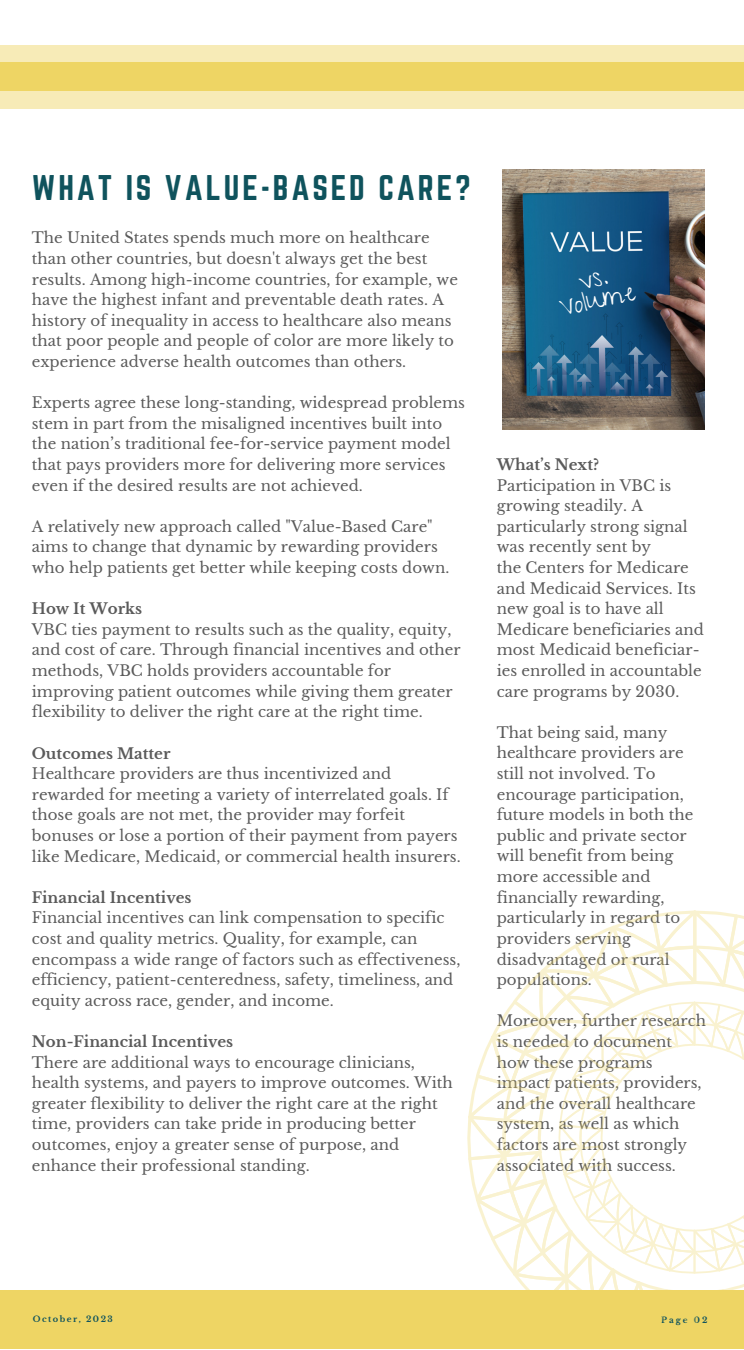
<style>
.page{position:relative;width:744px;height:1350px;background:#fff}
.page>*{position:absolute;margin:0;border:0;box-sizing:border-box;transform-origin:0 0}
.t1{font:31.25px "Norwester";letter-spacing:.09em;color:#0f535d}
.t2{font:25.62px "Give You Glory";color:#fff}
.t3{font:15px/20.6px "Libre Baskerville";color:#000}
.t4{font:700 15px "Libre Baskerville";color:#000}
.t5{font:700 8.25px "Libre Baskerville";letter-spacing:.18em;color:#0f535d}
</style>
<div class="page">
<div style="left:0;top:1290px;width:744px;height:59px;background:#eed564"></div>
<div style="left:0;top:46px;width:743px;height:62px;background:#f7ebb7"></div>
<div style="left:0;top:62px;width:743px;height:29px;background:#eed564"></div>
<svg style="left:467px;top:910px;width:277px;height:380px"></svg>
<img style="left:502px;top:169px;width:202px;height:261px">
<svg style="left:578px;top:271px;width:30px;height:19px"></svg>
<p class="t1" style="left:32px;top:168px;width:440px">WHAT IS VALUE-BASED CARE?</p>
<p class="t3" style="left:32px;top:228px;width:427px">The United States spends much more on healthcare than other countries, but doesn't always get the best results. Among high-income countries, for example, we have the highest infant and preventable death rates. A history of inequality in access to healthcare also means that poor people and people of color are more likely to experience adverse health outcomes than others.</p>
<p class="t3" style="left:32px;top:393px;width:435px">Experts agree these long-standing, widespread problems stem in part from the misaligned incentives built into the nation’s traditional fee-for-service payment model that pays providers more for delivering more services even if the desired results are not achieved.</p>
<p class="t3" style="left:32px;top:516px;width:419px">A relatively new approach called "Value-Based Care" aims to change that dynamic by rewarding providers who help patients get better while keeping costs down.</p>
<p class="t4" style="left:32px;top:600px;width:112px">How It Works</p>
<p class="t3" style="left:32px;top:619px;width:430px">VBC ties payment to results such as the quality, equity, and cost of care. Through financial incentives and other methods, VBC holds providers accountable for improving patient outcomes while giving them greater flexibility to deliver the right care at the right time.</p>
<p class="t4" style="left:32px;top:744px;width:140px">Outcomes Matter</p>
<p class="t3" style="left:32px;top:764px;width:430px">Healthcare providers are thus incentivized and rewarded for meeting a variety of interrelated goals. If those goals are not met, the provider may forfeit bonuses or lose a portion of their payment from payers like Medicare, Medicaid, or commercial health insurers.</p>
<p class="t4" style="left:32px;top:888px;width:161px">Financial Incentives</p>
<p class="t3" style="left:32px;top:908px;width:430px">Financial incentives can link compensation to specific cost and quality metrics. Quality, for example, can encompass a wide range of factors such as effectiveness, efficiency, patient-centeredness, safety, timeliness, and equity across race, gender, and income.</p>
<p class="t4" style="left:32px;top:1032px;width:203px">Non-Financial Incentives</p>
<p class="t3" style="left:32px;top:1052px;width:422px">There are additional ways to encourage clinicians, health systems, and payers to improve outcomes. With greater flexibility to deliver the right care at the right time, providers can take pride in producing better outcomes, enjoy a greater sense of purpose, and enhance their professional standing.</p>
<p class="t2" style="left:556px;top:293px;width:78px;rotate:-13deg">Volume</p>
<p class="t4" style="left:497px;top:455px;width:104px">What’s Next?</p>
<p class="t3" style="left:497px;top:475px;width:209px">Participation in VBC is growing steadily. A particularly strong signal was recently sent by<br>the Centers for Medicare and Medicaid Services. Its new goal is to have all<br>Medicare beneficiaries and most Medicaid beneficiar&shy;ies enrolled in accountable care programs by 2030.</p>
<p class="t3" style="left:497px;top:722px;width:198px">That being said, many healthcare providers are still not involved. To encourage participation, future models in both the public and private sector will benefit from being more accessible and financially rewarding, particularly in regard to providers serving disadvantaged or rural populations.</p>
<p class="t3" style="left:497px;top:1011px;width:211px">Moreover, further research is needed to document how these programs impact patients, providers, and the overall healthcare system, as well as which factors are most strongly associated with success.</p>
<p class="t5" style="left:33px;top:1314px;width:82px">October, 2023</p>
<p class="t5" style="left:661px;top:1315px;width:48px">Page 02</p>
</div>
